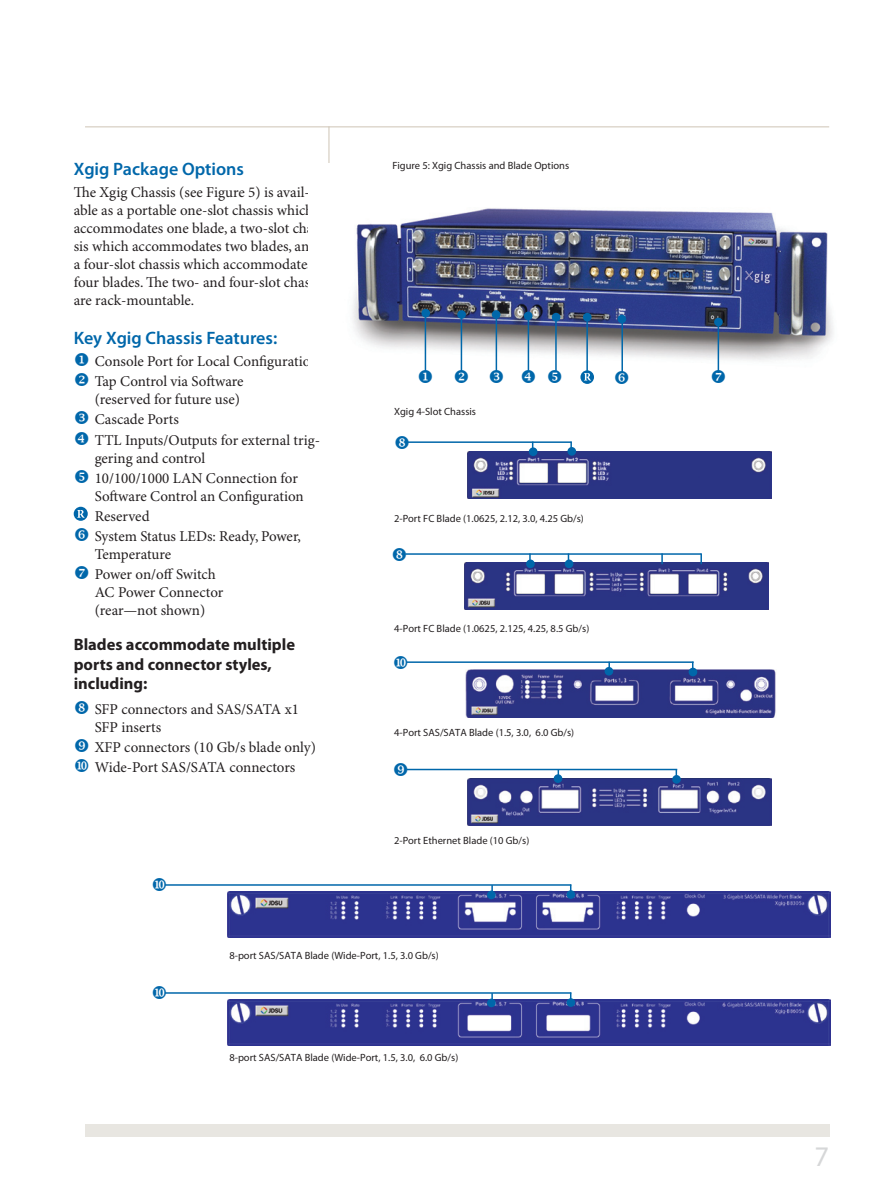
<style>
.page{position:relative;width:893px;height:1188px;background:#fff}
.page>*{position:absolute;margin:0;border:0;box-sizing:border-box;transform-origin:0 0}
.t1{font:28.5px "Myriad Pro";color:#d6d7d8}
.Body_header{font:600 18px "Myriad Pro";color:#0067aa}
.Header_small{font:700 16.5px/19.8px "Myriad Pro";color:#231f20}
.Bullet_point{font:15px/18px "Minion Pro";color:#231f20}
.Body{font:15px/18px "Minion Pro";color:#231f20}
.t2{font:10.5px "Myriad Pro";color:#231f20}
.s1{color:#0067aa}
</style>
<div class="page">
<hr style="left:85px;top:126px;width:744px;height:1px;background:#cec4b5">
<hr style="left:329px;top:126px;width:1px;height:52px;background:#cec4b5">
<div style="left:85px;top:1124px;width:744px;height:13px;background:#e8e6e1"></div>
<img style="left:465px;top:563px;width:303px;height:47px">
<hr style="left:405px;top:553px;width:296px;height:2px;background:#0067aa">
<svg style="left:529px;top:553px;width:2px;height:7px"></svg>
<svg style="left:661px;top:553px;width:2px;height:11px"></svg>
<svg style="left:700px;top:553px;width:2px;height:11px"></svg>
<div style="left:526px;top:560px;width:9px;height:8px;background:#0067aa;border-radius:50%"></div>
<div style="left:565px;top:560px;width:8px;height:8px;background:#0067aa;border-radius:50%"></div>
<img style="left:467px;top:451px;width:304px;height:47px">
<hr style="left:408px;top:441px;width:164px;height:2px;background:#0067aa">
<div style="left:529px;top:447px;width:8px;height:9px;background:#0067aa;border-radius:50%"></div>
<div style="left:567px;top:447px;width:9px;height:9px;background:#0067aa;border-radius:50%"></div>
<img style="left:467px;top:778px;width:304px;height:47px">
<hr style="left:407px;top:769px;width:270px;height:1px;background:#0067aa">
<div style="left:554px;top:774px;width:8px;height:9px;background:#0067aa;border-radius:50%"></div>
<div style="left:672px;top:775px;width:9px;height:9px;background:#0067aa;border-radius:50%"></div>
<img style="left:228px;top:891px;width:603px;height:47px">
<hr style="left:165px;top:884px;width:406px;height:2px;background:#0067aa">
<svg style="left:491px;top:885px;width:2px;height:6px"></svg>
<div style="left:487px;top:891px;width:9px;height:8px;background:#0067aa;border-radius:50%"></div>
<div style="left:567px;top:890px;width:8px;height:9px;background:#0067aa;border-radius:50%"></div>
<div style="left:74px;top:507px;width:14px;height:14px;background:#0067aa;border-radius:50%"></div>
<svg style="left:77px;top:510px;width:8px;height:8px"></svg>
<img style="left:353px;top:208px;width:480px;height:165px">
<hr style="left:621px;top:319px;width:2px;height:54px;background:#0067aa">
<hr style="left:425px;top:313px;width:1px;height:58px;background:#0067aa">
<hr style="left:461px;top:313px;width:1px;height:59px;background:#0067aa">
<hr style="left:496px;top:313px;width:1px;height:58px;background:#0067aa">
<hr style="left:528px;top:313px;width:1px;height:59px;background:#0067aa">
<hr style="left:555px;top:318px;width:2px;height:53px;background:#0067aa">
<hr style="left:718px;top:321px;width:1px;height:52px;background:#0067aa">
<div style="left:421px;top:309px;width:9px;height:8px;background:#0067aa;border-radius:50%"></div>
<div style="left:457px;top:310px;width:9px;height:9px;background:#0067aa;border-radius:50%"></div>
<div style="left:492px;top:310px;width:8px;height:9px;background:#0067aa;border-radius:50%"></div>
<div style="left:524px;top:312px;width:8px;height:8px;background:#0067aa;border-radius:50%"></div>
<div style="left:552px;top:313px;width:8px;height:8px;background:#0067aa;border-radius:50%"></div>
<div style="left:618px;top:315px;width:8px;height:8px;background:#0067aa;border-radius:50%"></div>
<div style="left:714px;top:318px;width:9px;height:8px;background:#0067aa;border-radius:50%"></div>
<img style="left:228px;top:999px;width:603px;height:47px">
<hr style="left:165px;top:992px;width:406px;height:2px;background:#0067aa">
<svg style="left:491px;top:993px;width:2px;height:6px"></svg>
<div style="left:487px;top:999px;width:9px;height:8px;background:#0067aa;border-radius:50%"></div>
<div style="left:567px;top:998px;width:8px;height:9px;background:#0067aa;border-radius:50%"></div>
<hr style="left:586px;top:318px;width:2px;height:54px;background:#0067aa">
<div style="left:583px;top:313px;width:9px;height:8px;background:#0067aa;border-radius:50%"></div>
<div style="left:580px;top:370px;width:14px;height:14px;background:#0067aa;border-radius:50%"></div>
<svg style="left:584px;top:373px;width:7px;height:8px"></svg>
<img style="left:466px;top:669px;width:310px;height:48px">
<hr style="left:406px;top:661px;width:288px;height:2px;background:#0067aa">
<div style="left:605px;top:667px;width:8px;height:9px;background:#0067aa;border-radius:50%"></div>
<div style="left:689px;top:668px;width:8px;height:8px;background:#0067aa;border-radius:50%"></div>
<svg style="left:490px;top:370px;width:13px;height:3px"></svg>
<svg style="left:522px;top:370px;width:13px;height:3px"></svg>
<svg style="left:548px;top:370px;width:13px;height:3px"></svg>
<svg style="left:712px;top:370px;width:13px;height:3px"></svg>
<svg style="left:615px;top:371px;width:13px;height:2px"></svg>
<svg style="left:419px;top:370px;width:13px;height:3px"></svg>
<svg style="left:455px;top:370px;width:13px;height:3px"></svg>
<p class="Body_header" style="left:74px;top:159px;width:172px">Xgig Package Options</p>
<p class="Body" style="left:74px;top:184px;width:253px">The Xgig Chassis (see Figure 5) is avail&shy;able as a portable one-slot chassis which accommodates one blade, a two-slot chas&shy;sis which accommodates two blades, and a four-slot chassis which accommodates four blades. The two- and four-slot chassis are rack-mountable.</p>
<p class="Body_header" style="left:74px;top:328px;width:205px">Key Xgig Chassis Features:</p>
<p class="Bullet_point" style="left:74px;top:353px;width:246px"><span class="s1">◆</span> Console Port for Local Configuration</p>
<p class="Bullet_point" style="left:74px;top:373px;width:171px;text-align:right"><span class="s1">❖</span> Tap Control via Software (reserved for future use)</p>
<p class="Bullet_point" style="left:95px;top:411px;width:86px">Cascade Ports</p>
<p class="Bullet_point" style="left:95px;top:431px;width:227px">TTL Inputs/Outputs for external trig&shy;gering and control</p>
<p class="Bullet_point" style="left:95px;top:470px;width:210px">10/100/1000 LAN Connection for<br>Software Control an Configuration</p>
<p class="Bullet_point" style="left:95px;top:508px;width:56px">Reserved</p>
<p class="Bullet_point" style="left:95px;top:528px;width:208px">System Status LEDs: Ready, Power,<br>Temperature</p>
<p class="Bullet_point" style="left:95px;top:566px;width:130px">Power on/off Switch<br>AC Power Connector (rear—not shown)</p>
<p class="Header_small" style="left:74px;top:635px;width:223px">Blades accommodate multiple ports and connector styles, including:</p>
<p class="Bullet_point" style="left:95px;top:701px;width:206px">SFP connectors and SAS/SATA x1<br>SFP inserts</p>
<p class="Bullet_point" style="left:95px;top:739px;width:223px">XFP connectors (10 Gb/s blade only)</p>
<p class="Bullet_point" style="left:95px;top:759px;width:202px">Wide-Port SAS/SATA connectors</p>
<p class="t2" style="left:393px;top:160px;width:178px">Figure 5: Xgig Chassis and Blade Options</p>
<p class="t2" style="left:394px;top:406px;width:83px">Xgig 4-Slot Chassis</p>
<p class="t2" style="left:394px;top:512px;width:191px">2-Port FC Blade (1.0625, 2.12, 3.0, 4.25 Gb/s)</p>
<p class="t2" style="left:394px;top:622px;width:197px">4-Port FC Blade (1.0625, 2.125, 4.25, 8.5 Gb/s)</p>
<p class="t2" style="left:394px;top:727px;width:182px">4-Port SAS/SATA Blade (1.5, 3.0, 6.0 Gb/s)</p>
<p class="t2" style="left:394px;top:835px;width:137px">2-Port Ethernet Blade (10 Gb/s)</p>
<p class="t2" style="left:229px;top:950px;width:211px">8-port SAS/SATA Blade (Wide-Port, 1.5, 3.0 Gb/s)</p>
<p class="t2" style="left:229px;top:1052px;width:230px">8-port SAS/SATA Blade (Wide-Port, 1.5, 3.0, 6.0 Gb/s)</p>
<h1 class="t1" style="left:815px;top:1141px;width:16px">7</h1>
</div>
